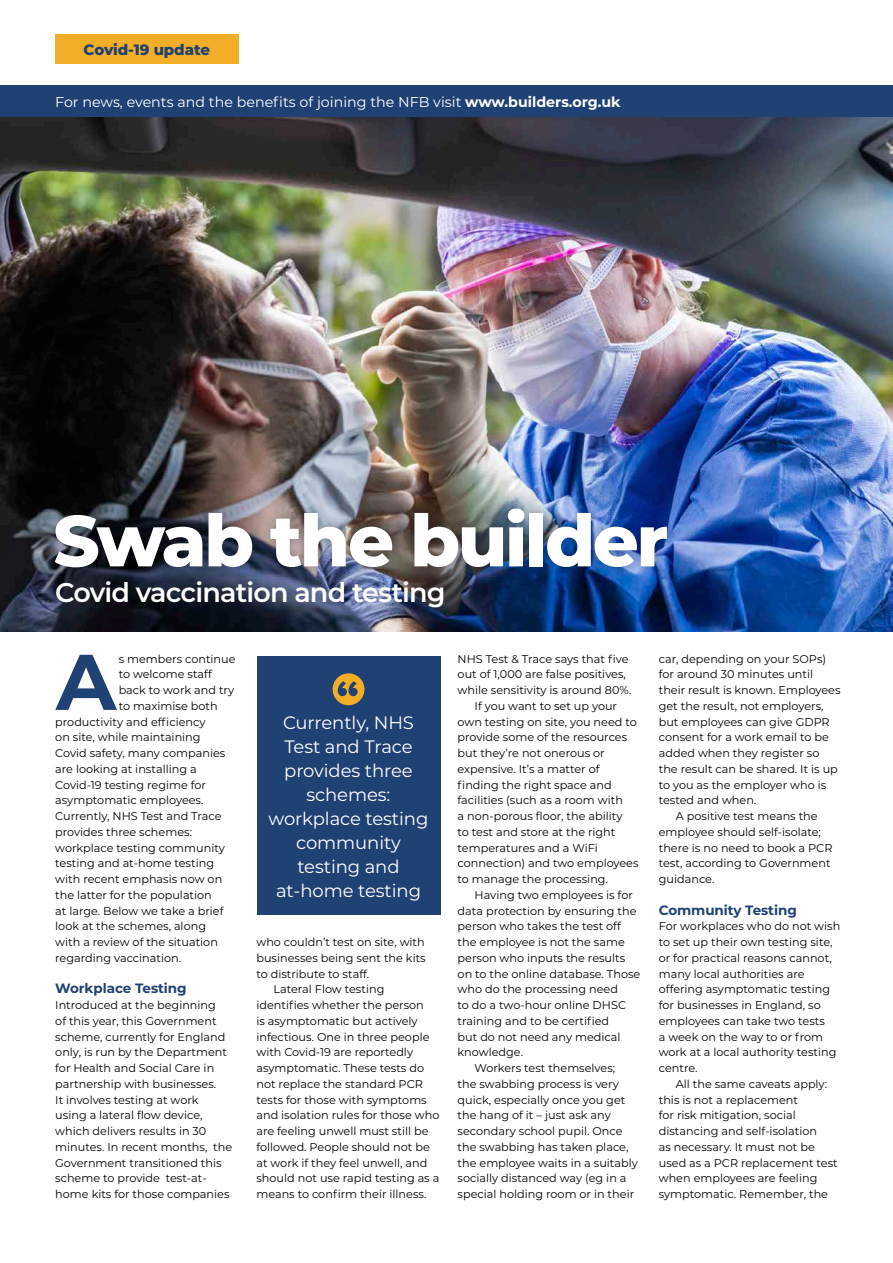
<style>
.page{position:relative;width:893px;height:1263px;background:#fff}
.page>*{position:absolute;margin:0;border:0;box-sizing:border-box;transform-origin:0 0}
.t1{font:700 78.75px "Montserrat";color:#204173}
.t2{font:800 72px "Montserrat";letter-spacing:-.035em;color:#fff}
.t3{font:600 27px "Montserrat";letter-spacing:-.03em;color:#fff}
.t4{font:18px/24px "Montserrat";letter-spacing:-.005em;color:#fff;text-align:center}
.t5{font:800 15px "Montserrat";letter-spacing:-.005em;color:#204173}
.t6{font:14.25px "Montserrat";color:#fff}
.t7{font:700 13.5px "Montserrat";letter-spacing:-.005em;color:#204173}
.t8{font:11.25px/15.8px "Montserrat";color:#000}
.s1{font-weight:700}
</style>
<div class="page">
<div style="left:55px;top:34px;width:183px;height:30px;background:#f2ae27"></div>
<div style="left:0;top:85px;width:893px;height:32px;background:#204173"></div>
<img style="left:0;top:117px;width:893px;height:514px">
<div style="left:257px;top:656px;width:183px;height:258px;background:#204173"></div>
<div style="left:333px;top:673px;width:31px;height:32px;background:#f2ae27;border-radius:50%"></div>
<svg style="left:338px;top:681px;width:20px;height:15px"></svg>
<div style="left:46px;top:500px;width:630px;height:77px;background:#000;opacity:.3"></div>
<h3 class="t5" style="left:84px;top:38px;width:128px">Covid-19 update</h3>
<p class="t6" style="left:55px;top:92px;width:567px">For news, events and the benefits of joining the NFB visit <span class="s1">www.builders.org.uk</span></p>
<h2 class="t2" style="left:53px;top:488px;width:617px">Swab the builder</h2>
<h3 class="t3" style="left:55px;top:573px;width:392px">Covid vaccination and testing</h3>
<h1 class="t1" style="left:56px;top:625px;width:62px">A</h1>
<p class="t8" style="left:119px;top:650px;width:118px">s members continue</p>
<p class="t8" style="left:119px;top:666px;width:95px">to welcome staff</p>
<p class="t8" style="left:119px;top:682px;width:117px">back to work and try</p>
<p class="t8" style="left:119px;top:698px;width:101px">to maximise both</p>
<p class="t8" style="left:55px;top:713px;width:152px">productivity and efficiency</p>
<p class="t8" style="left:55px;top:729px;width:147px">on site, while maintaining</p>
<p class="t8" style="left:55px;top:745px;width:172px">Covid safety, many companies</p>
<p class="t8" style="left:55px;top:761px;width:143px">are looking at installing a</p>
<p class="t8" style="left:55px;top:776px;width:152px">Covid-19 testing regime for</p>
<p class="t8" style="left:55px;top:792px;width:150px">asymptomatic employees.</p>
<p class="t8" style="left:55px;top:808px;width:168px">Currently, NHS Test and Trace</p>
<p class="t8" style="left:55px;top:824px;width:138px">provides three schemes:</p>
<p class="t8" style="left:55px;top:839px;width:171px">workplace testing community</p>
<p class="t8" style="left:55px;top:855px;width:160px">testing and at-home testing</p>
<p class="t8" style="left:55px;top:871px;width:168px">with recent emphasis now on</p>
<p class="t8" style="left:55px;top:887px;width:158px">the latter for the population</p>
<p class="t8" style="left:55px;top:902px;width:170px">at large. Below we take a brief</p>
<p class="t8" style="left:55px;top:918px;width:152px">look at the schemes, along</p>
<p class="t8" style="left:55px;top:934px;width:164px">with a review of the situation</p>
<p class="t8" style="left:55px;top:950px;width:127px">regarding vaccination.</p>
<p class="t7" style="left:55px;top:979px;width:133px">Workplace Testing</p>
<p class="t8" style="left:55px;top:997px;width:179px">Introduced at the beginning<br>of this year, this Government scheme, currently for England only, is run by the Department for Health and Social Care in partnership with businesses.<br>It involves testing at work using a lateral flow device, which delivers results in 30 minutes. In recent months, the<br>Government transitioned this scheme to provide test-at&shy;home kits for those companies</p>
<h3 class="t4" style="left:269px;top:710px;width:161px">Currently, NHS<br>Test and Trace provides three schemes: workplace testing community testing and at-home testing</h3>
<p class="t8" style="left:256px;top:934px;width:170px">who couldn’t test on site, with</p>
<p class="t8" style="left:256px;top:950px;width:171px">businesses being sent the kits</p>
<p class="t8" style="left:256px;top:965px;width:114px">to distribute to staff.</p>
<p class="t8" style="left:273px;top:981px;width:112px">Lateral Flow testing</p>
<p class="t8" style="left:256px;top:997px;width:169px">identifies whether the person</p>
<p class="t8" style="left:256px;top:1013px;width:163px">is asymptomatic but actively</p>
<p class="t8" style="left:256px;top:1028px;width:175px">infectious. One in three people</p>
<p class="t8" style="left:256px;top:1044px;width:158px">with Covid-19 are reportedly</p>
<p class="t8" style="left:256px;top:1060px;width:169px">asymptomatic. These tests do</p>
<p class="t8" style="left:256px;top:1076px;width:168px">not replace the standard PCR</p>
<p class="t8" style="left:256px;top:1091px;width:172px">tests for those with symptoms</p>
<p class="t8" style="left:256px;top:1107px;width:184px">and isolation rules for those who</p>
<p class="t8" style="left:256px;top:1123px;width:174px">are feeling unwell must still be</p>
<p class="t8" style="left:256px;top:1139px;width:175px">followed. People should not be</p>
<p class="t8" style="left:256px;top:1154px;width:172px">at work if they feel unwell, and</p>
<p class="t8" style="left:256px;top:1170px;width:184px">should not use rapid testing as a</p>
<p class="t8" style="left:256px;top:1186px;width:171px">means to confirm their illness.</p>
<p class="t8" style="left:458px;top:650px;width:172px">NHS Test &amp; Trace says that five</p>
<p class="t8" style="left:458px;top:666px;width:170px">out of 1,000 are false positives,</p>
<p class="t8" style="left:458px;top:682px;width:175px">while sensitivity is around 80%.</p>
<p class="t8" style="left:475px;top:698px;width:144px">If you want to set up your</p>
<p class="t8" style="left:458px;top:713px;width:181px">own testing on site, you need to</p>
<p class="t8" style="left:458px;top:729px;width:171px">provide some of the resources</p>
<p class="t8" style="left:458px;top:745px;width:149px">but they’re not onerous or</p>
<p class="t8" style="left:458px;top:761px;width:143px">expensive. It’s a matter of</p>
<p class="t8" style="left:458px;top:776px;width:156px">finding the right space and</p>
<p class="t8" style="left:458px;top:792px;width:167px">facilities (such as a room with</p>
<p class="t8" style="left:458px;top:808px;width:166px">a non-porous floor, the ability</p>
<p class="t8" style="left:458px;top:824px;width:159px">to test and store at the right</p>
<p class="t8" style="left:458px;top:839px;width:142px">temperatures and a WiFi</p>
<p class="t8" style="left:458px;top:855px;width:182px">connection) and two employees</p>
<p class="t8" style="left:458px;top:871px;width:152px">to manage the processing.</p>
<p class="t8" style="left:475px;top:887px;width:160px">Having two employees is for</p>
<p class="t8" style="left:458px;top:902px;width:180px">data protection by ensuring the</p>
<p class="t8" style="left:458px;top:918px;width:165px">person who takes the test off</p>
<p class="t8" style="left:458px;top:934px;width:169px">the employee is not the same</p>
<p class="t8" style="left:458px;top:950px;width:169px">person who inputs the results</p>
<p class="t8" style="left:458px;top:965px;width:184px">on to the online database. Those</p>
<p class="t8" style="left:458px;top:981px;width:162px">who do the processing need</p>
<p class="t8" style="left:458px;top:997px;width:170px">to do a two-hour online DHSC</p>
<p class="t8" style="left:458px;top:1013px;width:153px">training and to be certified</p>
<p class="t8" style="left:458px;top:1028px;width:164px">but do not need any medical</p>
<p class="t8" style="left:458px;top:1044px;width:67px">knowledge.</p>
<p class="t8" style="left:475px;top:1060px;width:142px">Workers test themselves;</p>
<p class="t8" style="left:458px;top:1076px;width:163px">the swabbing process is very</p>
<p class="t8" style="left:458px;top:1091px;width:169px">quick, especially once you get</p>
<p class="t8" style="left:458px;top:1107px;width:155px">the hang of it – just ask any</p>
<p class="t8" style="left:458px;top:1123px;width:166px">secondary school pupil. Once</p>
<p class="t8" style="left:458px;top:1139px;width:172px">the swabbing has taken place,</p>
<p class="t8" style="left:458px;top:1154px;width:182px">the employee waits in a suitably</p>
<p class="t8" style="left:458px;top:1170px;width:170px">socially distanced way (eg in a</p>
<p class="t8" style="left:458px;top:1186px;width:178px">special holding room or in their</p>
<p class="t8" style="left:659px;top:650px;width:169px">car, depending on your SOPs)</p>
<p class="t8" style="left:659px;top:666px;width:156px">for around 30 minutes until</p>
<p class="t8" style="left:659px;top:682px;width:183px">their result is known. Employees</p>
<p class="t8" style="left:659px;top:698px;width:166px">get the result, not employers,</p>
<p class="t8" style="left:659px;top:713px;width:172px">but employees can give GDPR</p>
<p class="t8" style="left:659px;top:729px;width:172px">consent for a work email to be</p>
<p class="t8" style="left:659px;top:745px;width:162px">added when they register so</p>
<p class="t8" style="left:659px;top:761px;width:181px">the result can be shared. It is up</p>
<p class="t8" style="left:659px;top:776px;width:169px">to you as the employer who is</p>
<p class="t8" style="left:659px;top:792px;width:99px">tested and when.</p>
<p class="t8" style="left:676px;top:808px;width:143px">A positive test means the</p>
<p class="t8" style="left:659px;top:824px;width:164px">employee should self-isolate;</p>
<p class="t8" style="left:659px;top:839px;width:175px">there is no need to book a PCR</p>
<p class="t8" style="left:659px;top:855px;width:173px">test, according to Government</p>
<p class="t8" style="left:659px;top:871px;width:57px">guidance.</p>
<p class="t7" style="left:659px;top:900px;width:140px">Community Testing</p>
<p class="t8" style="left:659px;top:918px;width:183px">For workplaces who do not wish to set up their own testing site, or for practical reasons cannot, many local authorities are offering asymptomatic testing for businesses in England, so employees can take two tests<br>a week on the way to or from work at a local authority testing centre.</p>
<p class="t8" style="left:659px;top:1076px;width:180px;text-indent:17px">All the same caveats apply: this is not a replacement<br>for risk mitigation, social distancing and self-isolation<br>as necessary. It must not be used as a PCR replacement test when employees are feeling symptomatic. Remember, the</p>
</div>
